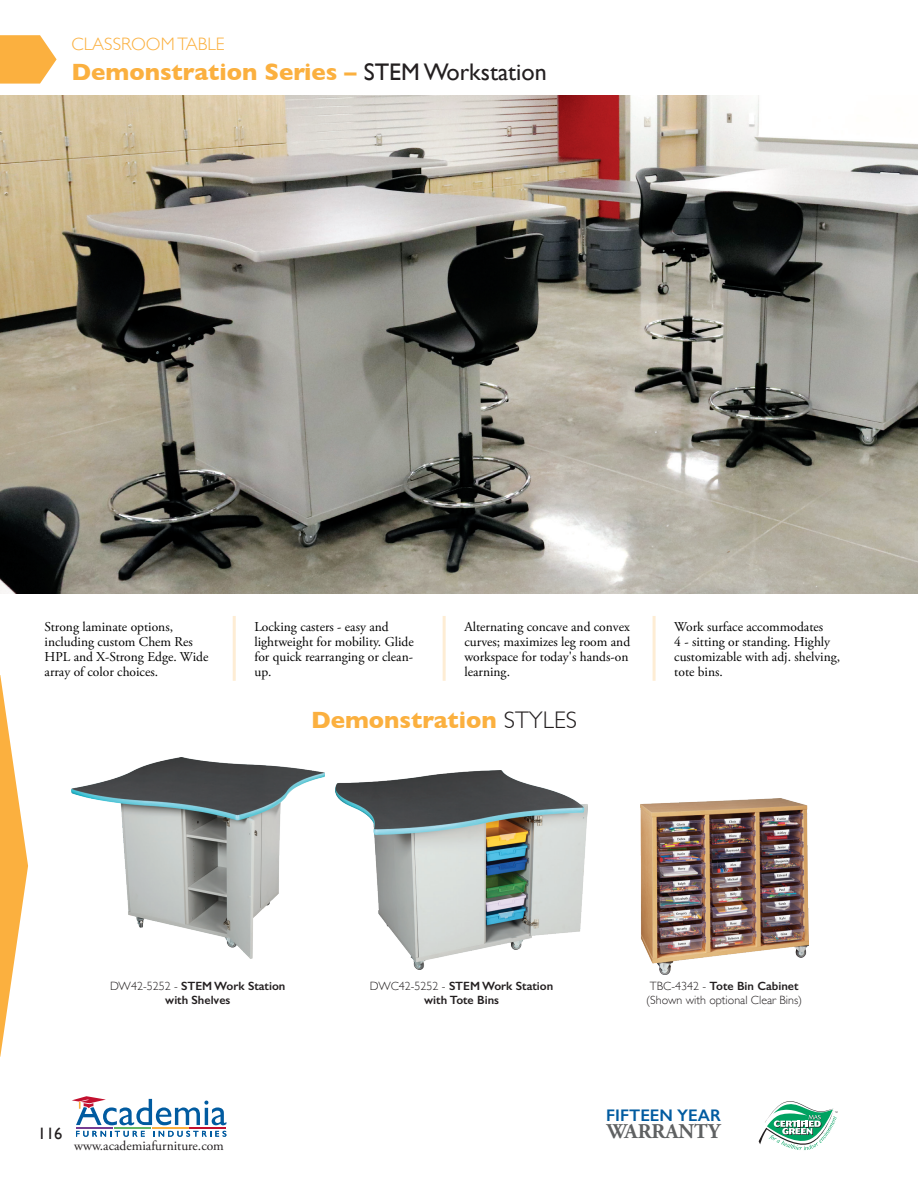
<style>
.page{position:relative;width:918px;height:1188px;background:#fff}
.page>*{position:absolute;margin:0;border:0;box-sizing:border-box;transform-origin:0 0}
.Sub-Header{font:700 24px "Gill Sans";color:#fbb03f}
.t1{font:700 21px "Adobe Garamond Pro";color:#5f6162}
.Header_-_Sections{font:300 18px "Gill Sans";color:#fbb03f}
.t2{font:600 16.8px "Gill Sans";color:#015ba0}
.t3{font:16.5px "Gill Sans";color:#231f20}
.Highlights_-_Body{font:13.5px/15px "Adobe Garamond Pro";color:#000001}
.t4{font:13.5px "Adobe Garamond Pro";color:#231f20}
.Caption_-_Model_Description{font:600 12px "Gill Sans";color:#231f20}
.Caption_-_Model_Description-2{font:300 12px "Gill Sans";color:#231f20}
.s1{font-weight:400;color:#231f20}
.s2{font-weight:300;color:#231f20}
.s3{font-weight:300}
</style>
<div class="page">
<svg style="left:76px;top:1131px;width:69px;height:6px"></svg>
<svg style="left:154px;top:1131px;width:72px;height:6px"></svg>
<svg style="left:72px;top:1096px;width:154px;height:29px"></svg>
<hr style="left:76px;top:1128px;width:37px;height:1px;background:#763d92">
<hr style="left:114px;top:1128px;width:37px;height:1px;background:#63b461">
<hr style="left:152px;top:1128px;width:37px;height:1px;background:#fbb03f">
<hr style="left:190px;top:1128px;width:36px;height:1px;background:#c3102f">
<svg style="left:759px;top:1101px;width:79px;height:49px"></svg>
<svg style="left:0;top:35px;width:57px;height:49px"></svg>
<svg style="left:0;top:675px;width:28px;height:382px"></svg>
<img style="left:0;top:95px;width:918px;height:499px">
<hr style="left:233px;top:616px;width:3px;height:65px;background:#feedd4">
<hr style="left:443px;top:616px;width:3px;height:65px;background:#feedd4">
<hr style="left:653px;top:616px;width:3px;height:65px;background:#feedd4">
<img style="left:335px;top:771px;width:253px;height:198px">
<img style="left:72px;top:758px;width:252px;height:200px">
<img style="left:640px;top:798px;width:168px;height:176px">
<p class="Header_-_Sections" style="left:72px;top:30px;width:155px">CLASSROOM TABLE</p>
<p class="Sub-Header" style="left:72px;top:53px;width:477px">Demonstration Series – <span class="s1">STEM Workstation</span></p>
<p class="Highlights_-_Body" style="left:45px;top:619px;width:165px">Strong laminate options, including custom Chem Res<br>HPL and X-Strong Edge. Wide array of color choices.</p>
<p class="Highlights_-_Body" style="left:254px;top:619px;width:161px">Locking casters - easy and lightweight for mobility. Glide for quick rearranging or clean&shy;up.</p>
<p class="Highlights_-_Body" style="left:464px;top:619px;width:167px">Alternating concave and convex curves; maximizes leg room and workspace for today's hands-on learning.</p>
<p class="Highlights_-_Body" style="left:674px;top:619px;width:167px">Work surface accommodates<br>4 - sitting or standing. Highly customizable with adj. shelving, tote bins.</p>
<p class="Sub-Header" style="left:311px;top:701px;width:268px">Demonstration <span class="s2">STYLES</span></p>
<p class="Caption_-_Model_Description" style="left:110px;top:979px;width:177px"><span class="s3">DW42-5252 -</span> STEM Work Station</p>
<p class="Caption_-_Model_Description" style="left:165px;top:993px;width:67px">with Shelves</p>
<p class="t3" style="left:38px;top:1123px;width:26px">116</p>
<p class="t4" style="left:74px;top:1138px;width:151px">www.academiafurniture.com</p>
<p class="Caption_-_Model_Description" style="left:370px;top:979px;width:185px"><span class="s3">DWC42-5252 -</span> STEM Work Station</p>
<p class="Caption_-_Model_Description" style="left:424px;top:993px;width:76px">with Tote Bins</p>
<p class="Caption_-_Model_Description" style="left:650px;top:979px;width:150px"><span class="s3">TBC-4342 -</span> Tote Bin Cabinet</p>
<p class="Caption_-_Model_Description-2" style="left:646px;top:991px;width:158px">(Shown with optional Clear Bins)</p>
<p class="t2" style="left:606px;top:1105px;width:116px">FIFTEEN YEAR</p>
<h2 class="t1" style="left:607px;top:1119px;width:115px">WARRANTY</h2>
</div>
